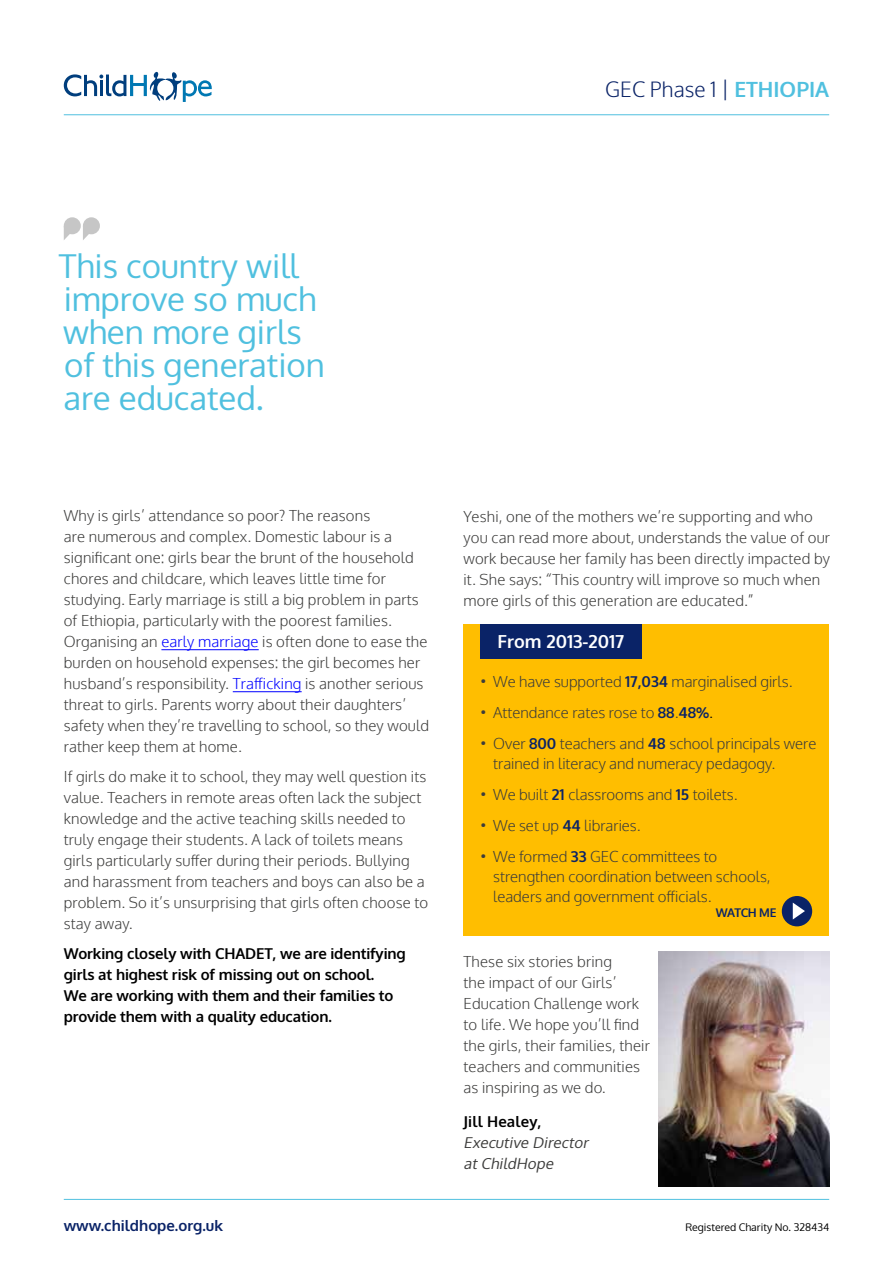
<style>
.page{position:relative;width:893px;height:1263px;background:#fff}
.page>*{position:absolute;margin:0;border:0;box-sizing:border-box;transform-origin:0 0}
.t1{font:33px/33px "Oxygen";color:#50c0df}
.t2{font:300 21px "Oxygen";color:#0a2367}
.t3{font:700 18px "Oxygen";color:#fff}
.t4{font:300 15px/21px "Oxygen";letter-spacing:.01em;color:#3c3c3b}
.t5{font:700 15px/21px "Oxygen";letter-spacing:-.01em;color:#000}
.t6{font:italic 15px/21px "Oxygen";color:#3c3c3b}
.t7{font:700 15px "Oxygen";color:#0a2367}
.t8{font:700 15px "Oxygen";letter-spacing:.01em;color:#000}
.t9{font:700 12px "Oxygen";letter-spacing:-.035em;color:#0a2367}
.t10{font:10.5px "Oxygen";color:#000}
.s1{font-weight:700;color:#50c0df}
.s2{color:#00f}
.s3{font-weight:700;color:#0a2367}
.s4{color:#000}
</style>
<div class="page">
<hr style="left:161px;top:649px;width:98px;height:1px;background:#00f">
<hr style="left:233px;top:691px;width:69px;height:1px;background:#00f">
<div style="left:64px;top:217px;width:17px;height:17px;background:#c6c6c6;border-radius:50%"></div>
<div style="left:83px;top:217px;width:17px;height:17px;background:#c6c6c6;border-radius:50%"></div>
<svg style="left:64px;top:226px;width:33px;height:14px"></svg>
<hr style="left:64px;top:1199px;width:765px;height:1px;background:#50c0df">
<div style="left:463px;top:624px;width:366px;height:311px;background:#ffbe00"></div>
<div style="left:480px;top:624px;width:162px;height:34px;background:#0a2367"></div>
<div style="left:782px;top:896px;width:30px;height:30px;background:#0a2367;border-radius:50%"></div>
<svg style="left:793px;top:902px;width:12px;height:17px"></svg>
<svg style="left:64px;top:71px;width:148px;height:31px"></svg>
<hr style="left:64px;top:114px;width:765px;height:1px;background:#50c0df">
<img style="left:659px;top:952px;width:170px;height:234px">
<h2 class="t2" style="left:605px;top:77px;width:225px">GEC Phase 1 | <span class="s1">ETHIOPIA</span></h2>
<h1 class="t1" style="left:59px;top:250px;width:268px">This country will improve so much when more girls of this generation are educated.</h1>
<p class="t4" style="left:64px;top:506px;width:367px">Why is girls’ attendance so poor? The reasons<br>are numerous and complex. Domestic labour is a significant one: girls bear the brunt of the household chores and childcare, which leaves little time for studying. Early marriage is still a big problem in parts of Ethiopia, particularly with the poorest families.<br>Organising an <span class="s2">early marriage</span> is often done to ease the burden on household expenses: the girl becomes her husband’s responsibility. <span class="s2">Trafficking</span> is another serious threat to girls. Parents worry about their daughters’ safety when they’re travelling to school, so they would rather keep them at home.</p>
<p class="t4" style="left:64px;top:766px;width:366px">If girls do make it to school, they may well question its value. Teachers in remote areas often lack the subject knowledge and the active teaching skills needed to truly engage their students. A lack of toilets means girls particularly suffer during their periods. Bullying and harassment from teachers and boys can also be a problem. So it’s unsurprising that girls often choose to stay away.</p>
<p class="t5" style="left:64px;top:943px;width:343px">Working closely with CHADET, we are identifying girls at highest risk of missing out on school.<br>We are working with them and their families to provide them with a quality education.</p>
<p class="t4" style="left:463px;top:507px;width:368px">Yeshi, one of the mothers we’re supporting and who you can read more about, understands the value of our work because her family has been directly impacted by it. She says: “This country will improve so much when more girls of this generation are educated.”</p>
<p class="t3" style="left:497px;top:630px;width:128px">From 2013-2017</p>
<p class="t4" style="left:480px;top:671px;width:313px">• We have supported <span class="s3">17,034</span> marginalised girls.</p>
<p class="t4" style="left:480px;top:702px;width:234px">• Attendance rates rose to <span class="s3">88</span>.<span class="s3">48%</span><span class="s4">.</span></p>
<p class="t4" style="left:493px;top:733px;width:325px;line-height:20.2px;text-indent:-13px">• Over <span class="s3">800</span> teachers and <span class="s3">48</span> school principals were trained in literacy and numeracy pedagogy.</p>
<p class="t4" style="left:480px;top:784px;width:258px">• We built <span class="s3">21</span> classrooms and <span class="s3">15</span> toilets.</p>
<p class="t4" style="left:480px;top:815px;width:162px">• We set up <span class="s3">44</span> libraries.</p>
<p class="t4" style="left:493px;top:846px;width:279px;line-height:20.2px;text-indent:-13px">• We formed <span class="s3">33</span> GEC committees to strengthen coordination between schools, leaders and government officials.</p>
<p class="t9" style="left:716px;top:905px;width:62px">WATCH ME</p>
<p class="t4" style="left:463px;top:952px;width:188px">These six stories bring<br>the impact of our Girls’<br>Education Challenge work to life. We hope you’ll find the girls, their families, their teachers and communities as inspiring as we do.</p>
<p class="t8" style="left:463px;top:1112px;width:79px">Jill Healey,</p>
<p class="t6" style="left:463px;top:1132px;width:130px">Executive Director atChildHope</p>
<p class="t7" style="left:64px;top:1216px;width:161px">www.childhope.org.uk</p>
<p class="t10" style="left:685px;top:1220px;width:145px">Registered Charity No. 328434</p>
</div>
